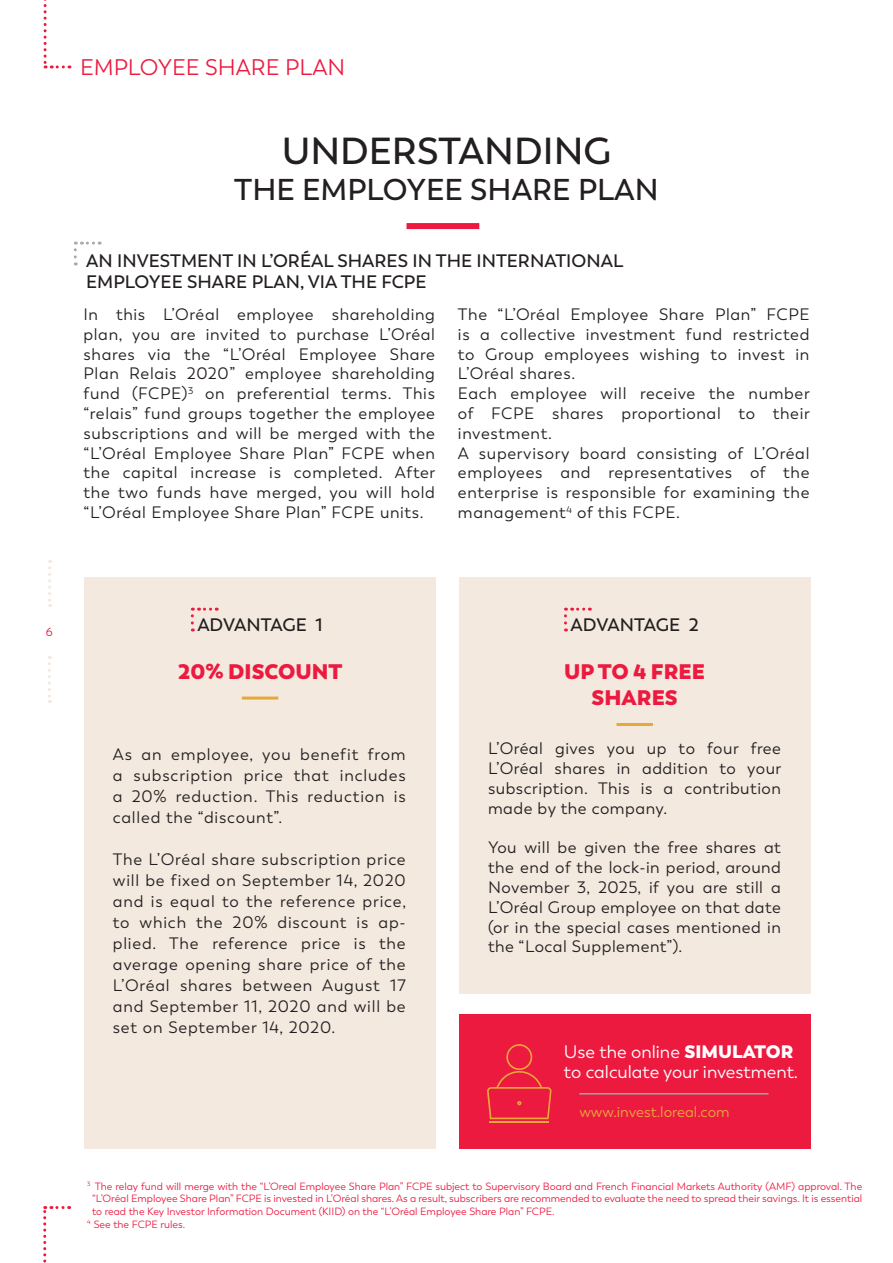
<style>
.page{position:relative;width:893px;height:1263px;background:#fff}
.page>*{position:absolute;margin:0;border:0;box-sizing:border-box;transform-origin:0 0}
.t1{font:600 37.5px "Trenda";color:#231f20}
.t2{font:600 30px "Trenda";color:#231f20}
.t3{font:22.5px "Trenda";color:#ed1a40}
.t4{font:800 21px/25.2px "Trenda";color:#ed1a40;text-align:center}
.t5{font:600 18px/21.6px "Trenda";color:#231f20}
.t6{font:18px/19.5px "Trenda";color:#fff}
.t7{font:16.5px/19.8px "Trenda";letter-spacing:.04em;color:#231f20;text-align:justify}
.t8{font:15px "Trenda";color:#e5a93a}
.t9{font:12px "Trenda";color:#ed1a40}
.t10{font:10.5px "Trenda";color:#ed1a40}
.s1{font-weight:800}
</style>
<div class="page">
<svg style="left:44px;top:0;width:26px;height:68px"></svg>
<svg style="left:43px;top:1206px;width:27px;height:57px"></svg>
<svg style="left:74px;top:242px;width:26px;height:23px"></svg>
<div style="left:406px;top:223px;width:73px;height:6px;background:#ed1a40"></div>
<div style="left:84px;top:577px;width:352px;height:571px;background:#f3e9df"></div>
<div style="left:459px;top:577px;width:351px;height:417px;background:#f3e9df"></div>
<svg style="left:191px;top:608px;width:26px;height:23px"></svg>
<svg style="left:564px;top:608px;width:26px;height:23px"></svg>
<hr style="left:616px;top:723px;width:37px;height:3px;background:#e5a93a">
<hr style="left:242px;top:696px;width:36px;height:3px;background:#e5a93a">
<svg style="left:48px;top:560px;width:3px;height:47px"></svg>
<svg style="left:48px;top:656px;width:3px;height:47px"></svg>
<div style="left:459px;top:1014px;width:351px;height:134px;background:#ed1a40"></div>
<hr style="left:579px;top:1093px;width:189px;height:1px;background:#a8a9ad">
<hr style="left:489px;top:1121px;width:60px;height:1px;background:#e5a93a">
<svg style="left:487px;top:1044px;width:65px;height:75px"></svg>
<h3 class="t3" style="left:80px;top:54px;width:267px">EMPLOYEE SHARE PLAN</h3>
<h1 class="t1" style="left:282px;top:129px;width:331px">UNDERSTANDING</h1>
<h2 class="t2" style="left:234px;top:172px;width:426px">THE EMPLOYEE SHARE PLAN</h2>
<p class="t5" style="left:86px;top:250px;width:539px">AN INVESTMENT IN L’ORÉAL SHARES IN THE INTERNATIONAL<br>EMPLOYEE SHARE PLAN, VIA THE FCPE</p>
<p class="t7" style="left:83px;top:305px;width:353px">In this L’Oréal employee shareholding plan, you are invited to purchase L’Oréal shares via the “L’Oréal Employee Share Plan Relais 2020” employee shareholding fund (FCPE)<sup>3</sup> on preferential terms. This “relais” fund groups together the employee subscriptions and will be merged with the “L’Oréal Employee Share Plan” FCPE when the capital increase is completed. After the two funds have merged, you will hold “L’Oréal Employee Share Plan” FCPE units.</p>
<p class="t7" style="left:458px;top:305px;width:353px;text-align:left">The “L’Oréal Employee Share Plan” FCPE is a collective investment fund restricted to Group employees wishing to invest in L’Oréal shares.<br>Each employee will receive the number of FCPE shares proportional to their investment.<br>A supervisory board consisting of L’Oréal employees and representatives of the enterprise is responsible for examining the management<sup>4</sup> of this FCPE.</p>
<p class="t9" style="left:46px;top:625px;width:8px">6</p>
<p class="t5" style="left:197px;top:614px;width:127px">ADVANTAGE 1</p>
<p class="t5" style="left:571px;top:614px;width:130px">ADVANTAGE 2</p>
<p class="t4" style="left:178px;top:660px;width:166px">20% DISCOUNT</p>
<p class="t4" style="left:564px;top:660px;width:142px">UP TO 4 FREE<br>SHARES</p>
<p class="t7" style="left:113px;top:744px;width:294px;line-height:21px">As an employee, you benefit from a subscription price that includes a 20% reduction. This reduction is called the “discount”.</p>
<p class="t7" style="left:113px;top:849px;width:295px;line-height:21px">The L’Oréal share subscription price will be fixed on September 14, 2020 and is equal to the reference price, to which the 20% discount is ap&shy;plied. The reference price is the average opening share price of the L’Oréal shares between August 17 and September 11, 2020 and will be set on September 14, 2020.</p>
<p class="t7" style="left:488px;top:739px;width:295px">L’Oréal gives you up to four free L’Oréal shares in addition to your subscription. This is a contribution made by the company.</p>
<p class="t7" style="left:488px;top:838px;width:294px">You will be given the free shares at the end of the lock-in period, around November 3, 2025, if you are still a L’Oréal Group employee on that date (or in the special cases mentioned in the “Local Supplement”).</p>
<p class="t6" style="left:564px;top:1042px;width:236px">Use the online <span class="s1">SIMULATOR </span>to calculate your investment.</p>
<p class="t8" style="left:579px;top:1102px;width:152px">www.invest.loreal.com</p>
<p class="t10" style="left:87px;top:1180px;width:777px"><sup>3</sup> The relay fund will merge with the “L’Oreal Employee Share Plan” FCPE subject to Supervisory Board and French Financial Markets Authority (AMF) approval. The</p>
<p class="t10" style="left:92px;top:1193px;width:772px">“L’Oréal Employee Share Plan” FCPE is invested in L’Oréal shares. As a result, subscribers are recommended to evaluate the need to spread their savings. It is essential</p>
<p class="t10" style="left:92px;top:1205px;width:464px">to read the Key Investor Information Document (KIID) on the “L’Oréal Employee Share Plan” FCPE.</p>
<p class="t10" style="left:87px;top:1218px;width:100px"><sup>4</sup> See the FCPE rules.</p>
</div>
